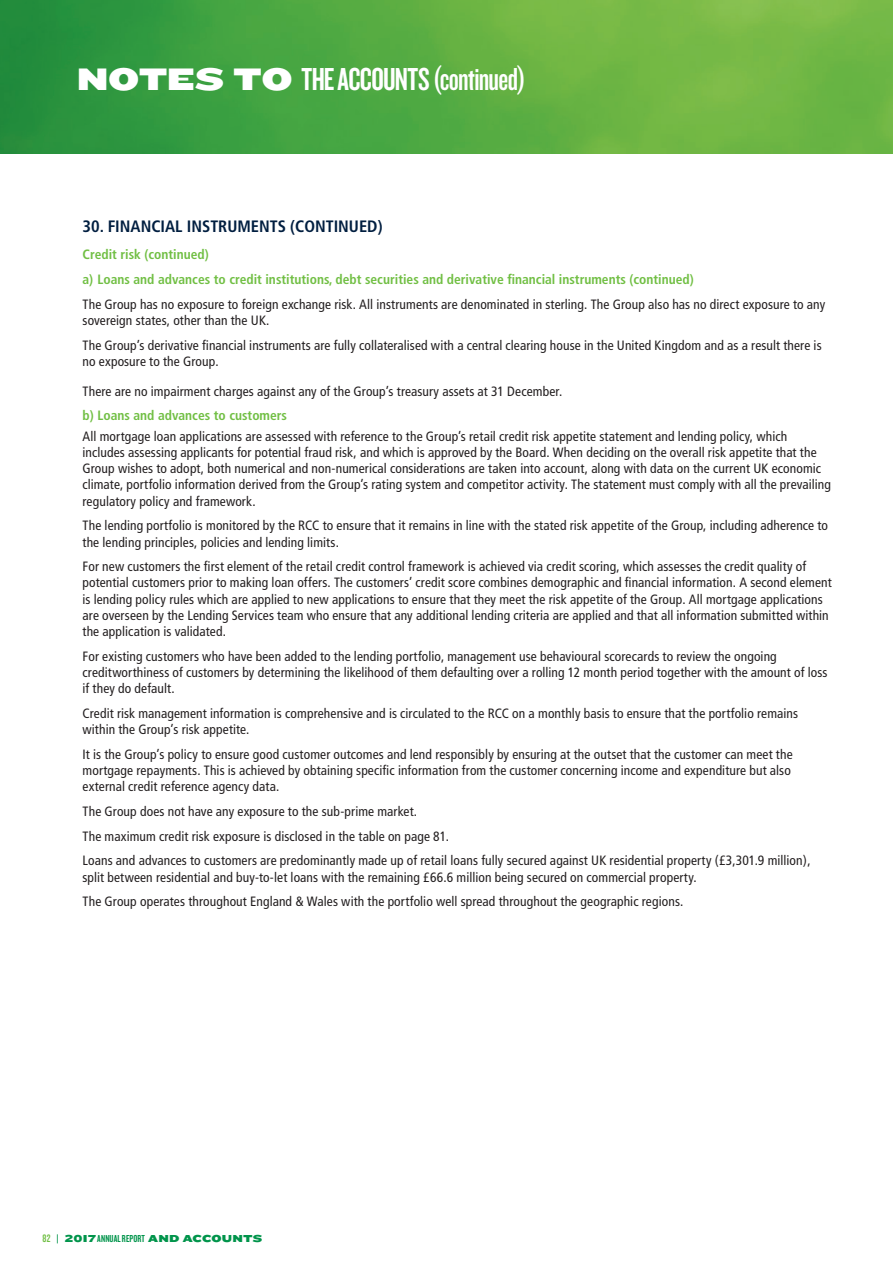
<style>
.page{position:relative;width:893px;height:1263px;background:#fff}
.page>*{position:absolute;margin:0;border:0;box-sizing:border-box;transform-origin:0 0}
.t1{font:33px "Knockout 48 Featherweight";letter-spacing:-.02em;color:#fff}
.t2{font:700 condensed 16.5px "Frutiger";color:#001e40}
.t3{font:condensed 13.5px/16.2px "Frutiger";letter-spacing:.01em;color:#231f20}
.t4{font:700 condensed 13.5px/24.8px "Frutiger";color:#71bf44}
.t5{font:10.5px "Knockout HTF74 Full Sumo";letter-spacing:.015em;color:#01944b}
.s1{font-family:"Knockout HTF74 Full Sumo";font-size:32.25px}
.s2{font-family:"Knockout 48 Featherweight";font-size:11.25px;color:#71bf44}
.s3{font-family:"Knockout 48 Featherweight"}
</style>
<div class="page">
<img style="left:0;top:0;width:893px;height:153px">
<h1 class="t1" style="left:77px;top:59px;width:451px"><span class="s1">NOTES TO</span> THE ACCOUNTS (continued)</h1>
<p class="t2" style="left:83px;top:216px;width:302px">30. FINANCIAL INSTRUMENTS (CONTINUED)</p>
<p class="t4" style="left:83px;top:242px;width:613px">Credit risk (continued)<br>a) Loans and advances to credit institutions, debt securities and derivative financial instruments (continued)</p>
<p class="t3" style="left:83px;top:296px;width:744px">The Group has no exposure to foreign exchange risk. All instruments are denominated in sterling. The Group also has no direct exposure to any sovereign states, other than the UK.</p>
<p class="t3" style="left:83px;top:337px;width:741px">The Group’s derivative financial instruments are fully collateralised with a central clearing house in the United Kingdom and as a result there is no exposure to the Group.</p>
<p class="t3" style="left:83px;top:383px;width:481px">There are no impairment charges against any of the Group’s treasury assets at 31 December.</p>
<p class="t4" style="left:83px;top:403px;width:206px">b) Loans and advances to customers</p>
<p class="t3" style="left:83px;top:428px;width:750px">All mortgage loan applications are assessed with reference to the Group’s retail credit risk appetite statement and lending policy, which includes assessing applicants for potential fraud risk, and which is approved by the Board. When deciding on the overall risk appetite that the Group wishes to adopt, both numerical and non-numerical considerations are taken into account, along with data on the current UK economic climate, portfolio information derived from the Group’s rating system and competitor activity. The statement must comply with all the prevailing regulatory policy and framework.</p>
<p class="t3" style="left:83px;top:518px;width:747px">The lending portfolio is monitored by the RCC to ensure that it remains in line with the stated risk appetite of the Group, including adherence to the lending principles, policies and lending limits.</p>
<p class="t3" style="left:83px;top:559px;width:751px">For new customers the first element of the retail credit control framework is achieved via credit scoring, which assesses the credit quality of potential customers prior to making loan offers. The customers’ credit score combines demographic and financial information. A second element is lending policy rules which are applied to new applications to ensure that they meet the risk appetite of the Group. All mortgage applications are overseen by the Lending Services team who ensure that any additional lending criteria are applied and that all information submitted within the application is validated.</p>
<p class="t3" style="left:83px;top:648px;width:746px">For existing customers who have been added to the lending portfolio, management use behavioural scorecards to review the ongoing creditworthiness of customers by determining the likelihood of them defaulting over a rolling 12 month period together with the amount of loss if they do default.</p>
<p class="t3" style="left:83px;top:705px;width:717px">Credit risk management information is comprehensive and is circulated to the RCC on a monthly basis to ensure that the portfolio remains within the Group’s risk appetite.</p>
<p class="t3" style="left:83px;top:746px;width:712px">It is the Group’s policy to ensure good customer outcomes and lend responsibly by ensuring at the outset that the customer can meet the mortgage repayments. This is achieved by obtaining specific information from the customer concerning income and expenditure but also external credit reference agency data.</p>
<p class="t3" style="left:83px;top:799px;width:729px;line-height:24.8px">The Group does not have any exposure to the sub-prime market.<br>The maximum credit risk exposure is disclosed in the table on page 81.<br>Loans and advances to customers are predominantly made up of retail loans fully secured against UK residential property (£3,301.9 million),</p>
<p class="t3" style="left:83px;top:864px;width:616px;line-height:24.8px">split between residential and buy-to-let loans with the remaining £66.6 million being secured on commercial property.<br>The Group operates throughout England &amp; Wales with the portfolio well spread throughout the geographic regions.</p>
<p class="t5" style="left:43px;top:1233px;width:221px"><span class="s2">82</span> | 20I7 <span class="s3">ANNUAL REPORT</span> AND ACCOUNTS</p>
</div>
